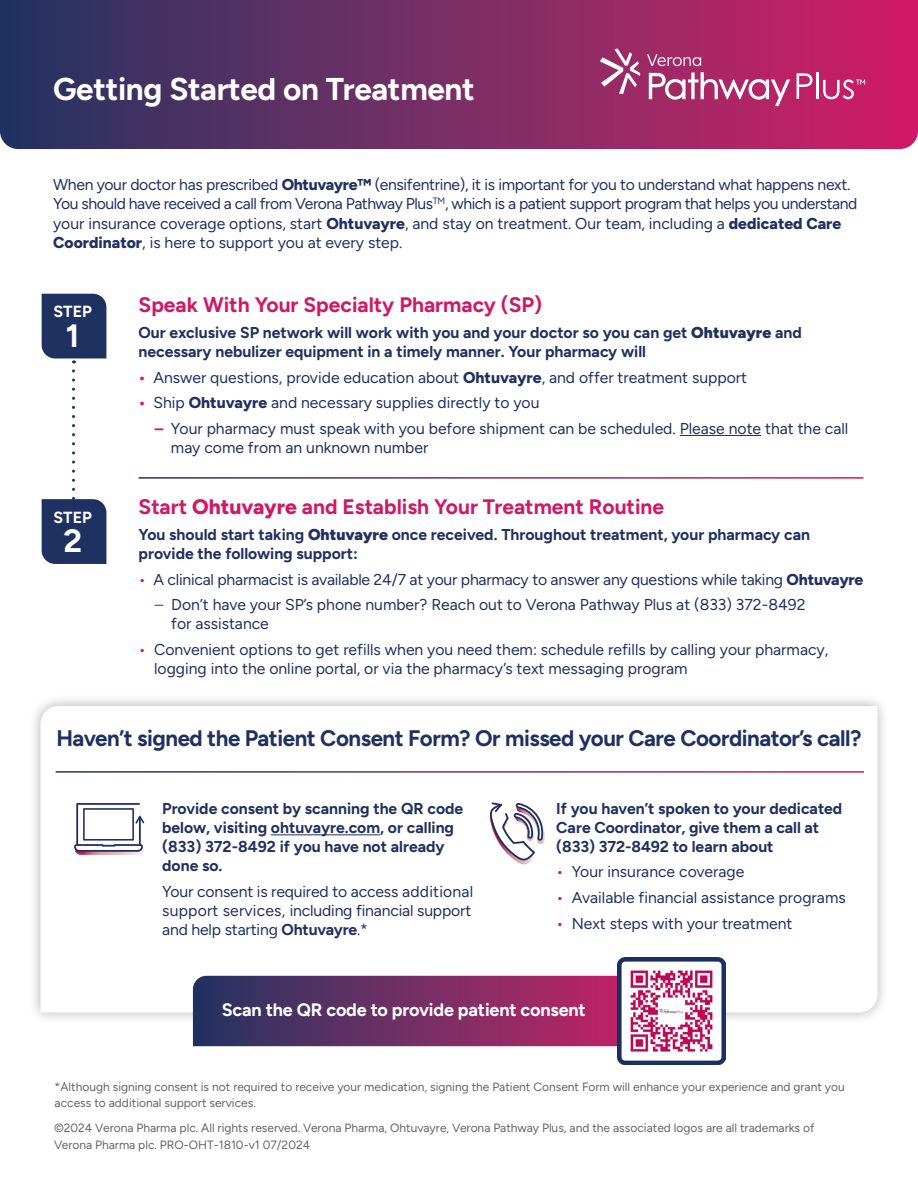
<style>
.page{position:relative;width:918px;height:1188px;background:#fff}
.page>*{position:absolute;margin:0;border:0;box-sizing:border-box;transform-origin:0 0}
.t1{font:700 32.25px "Figtree";color:#fff}
.t2{font:700 31.5px "Figtree";letter-spacing:-.01em;color:#fff}
.t3{font:700 22.5px "Figtree";letter-spacing:-.02em;color:#1e3160}
.t4{font:700 21px "Figtree";color:#d01867}
.t5{font:700 18px "Figtree";letter-spacing:-.01em;color:#fff}
.t6{font:700 16.2px "Figtree";color:#fff}
.t7{font:15.75px/18.9px "Figtree";color:#1e3160}
.t8{font:700 15.75px/18.9px "Figtree";color:#1e3160}
.t9{font:15.75px/19.5px "Figtree";letter-spacing:-.02em;color:#1e3160}
.t10{font:12px/16.5px "Figtree";color:#636466}
.s1{font-weight:800}
.s2{font-weight:900}
.s3{font-weight:700;color:#d01867}
.s4{color:#d01867}
.s5{font-weight:700}
</style>
<div class="page">
<svg style="left:0;top:0;width:918px;height:149px;background:#782c64"></svg>
<svg style="left:649px;top:72px;width:141px;height:34px"></svg>
<svg style="left:797px;top:73px;width:16px;height:26px"></svg>
<hr style="left:816px;top:73px;width:2px;height:26px;background:#fff">
<svg style="left:647px;top:54px;width:54px;height:12px"></svg>
<svg style="left:600px;top:48px;width:40px;height:46px"></svg>
<svg style="left:823px;top:79px;width:42px;height:20px"></svg>
<hr style="left:680px;top:435px;width:81px;height:1px;background:#1e3160">
<svg style="left:42px;top:294px;width:64px;height:69px;background:#2f416c"></svg>
<svg style="left:42px;top:371px;width:64px;height:193px"></svg>
<div style="left:28px;top:693px;width:862px;height:332px;background:#000;opacity:.3"></div>
<svg style="left:40px;top:706px;width:838px;height:306px"></svg>
<hr style="left:56px;top:771px;width:808px;height:2px;background:#fff">
<hr style="left:271px;top:834px;width:109px;height:1px;background:#1e3160">
<img style="left:75px;top:852px;width:69px;height:3px">
<svg style="left:74px;top:803px;width:70px;height:49px"></svg>
<img style="left:544px;top:805px;width:1px;height:39px">
<img style="left:490px;top:860px;width:45px;height:4px">
<svg style="left:490px;top:802px;width:54px;height:58px"></svg>
<svg style="left:193px;top:976px;width:424px;height:70px;background:#712d64"></svg>
<img style="left:617px;top:957px;width:108px;height:108px">
<h2 class="t2" style="left:53px;top:71px;width:423px">Getting Started on Treatment</h2>
<p class="t9" style="left:53px;top:175px;width:806px">When your doctor has prescribed <span class="s1">Ohtuvayre™</span> (ensifentrine), it is important for you to understand what happens next.<br>You should have received a call from Verona Pathway Plus<sup>TM</sup>, which is a patient support program that helps you understand your insurance coverage options, start <span class="s1">Ohtuvayre</span>, and stay on treatment. Our team, including a <span class="s1">dedicated Care Coordinator</span>, is here to support you at every step.</p>
<p class="t6" style="left:54px;top:302px;width:40px">STEP</p>
<h1 class="t1" style="left:66px;top:316px;width:15px">1</h1>
<p class="t6" style="left:54px;top:508px;width:40px">STEP</p>
<h1 class="t1" style="left:63px;top:521px;width:20px">2</h1>
<h3 class="t4" style="left:139px;top:292px;width:405px">Speak With Your Specialty Pharmacy (SP)</h3>
<p class="t8" style="left:139px;top:323px;width:665px">Our exclusive SP network will work with you and your doctor so you can get <span class="s2">Ohtuvayre</span> and necessary nebulizer equipment in a timely manner. Your pharmacy will</p>
<p class="t7" style="left:139px;top:368px;width:610px"><span class="s3">•</span> Answer questions, provide education about <span class="s1">Ohtuvayre</span>, and offer treatment support</p>
<p class="t7" style="left:139px;top:393px;width:402px"><span class="s3">•</span> Ship <span class="s1">Ohtuvayre</span> and necessary supplies directly to you</p>
<p class="t7" style="left:171px;top:419px;width:679px;text-indent:-16px"><span class="s3">–</span> Your pharmacy must speak with you before shipment can be scheduled. Please note that the call may come from an unknown number</p>
<h3 class="t4" style="left:139px;top:495px;width:527px">Start <span class="s1">Ohtuvayre</span> and Establish Your Treatment Routine</h3>
<p class="t8" style="left:139px;top:525px;width:673px">You should start taking <span class="s2">Ohtuvayre</span> once received. Throughout treatment, your pharmacy can provide the following support:</p>
<p class="t7" style="left:139px;top:570px;width:726px"><span class="s4">•</span> A clinical pharmacist is available 24/7 at your pharmacy to answer any questions while taking <span class="s1">Ohtuvayre</span></p>
<p class="t7" style="left:171px;top:595px;width:636px;text-indent:-16px"><span class="s4">–</span> Don’t have your SP’s phone number? Reach out to Verona Pathway Plus at (833) 372-8492 for assistance</p>
<p class="t7" style="left:154px;top:640px;width:676px;text-indent:-15px"><span class="s4">•</span> Convenient options to get refills when you need them: schedule refills by calling your pharmacy, logging into the online portal, or via the pharmacy’s text messaging program</p>
<h3 class="t3" style="left:56px;top:725px;width:807px">Haven’t signed the Patient Consent Form? Or missed your Care Coordinator’s call?</h3>
<p class="t8" style="left:162px;top:799px;width:303px">Provide consent by scanning the QR code below, visiting ohtuvayre.com, or calling (833) 372-8492 if you have not already done so.</p>
<p class="t7" style="left:162px;top:882px;width:312px;text-align:justify">Your consent is required to access additional support services, including financial support and help starting <span class="s5">Ohtuvayre</span>.*</p>
<p class="t8" style="left:556px;top:799px;width:288px">If you haven’t spoken to your dedicated<br>Care Coordinator, give them a call at (833) 372-8492 to learn about</p>
<p class="t7" style="left:556px;top:862px;width:190px"><span class="s4">•</span> Your insurance coverage</p>
<p class="t7" style="left:556px;top:888px;width:291px"><span class="s4">•</span> Available financial assistance programs</p>
<p class="t7" style="left:556px;top:914px;width:238px"><span class="s4">•</span> Next steps with your treatment</p>
<p class="t5" style="left:222px;top:999px;width:366px">Scan the QR code to provide patient consent</p>
<p class="t10" style="left:55px;top:1078px;width:792px">*Although signing consent is not required to receive your medication, signing the Patient Consent Form will enhance your experience and grant you access to additional support services.</p>
<p class="t10" style="left:54px;top:1120px;width:762px">©2024 Verona Pharma plc. All rights reserved. Verona Pharma, Ohtuvayre, Verona Pathway Plus, and the associated logos are all trademarks of<br>Verona Pharma plc. PRO-OHT-1810-v1 07/2024</p>
</div>
